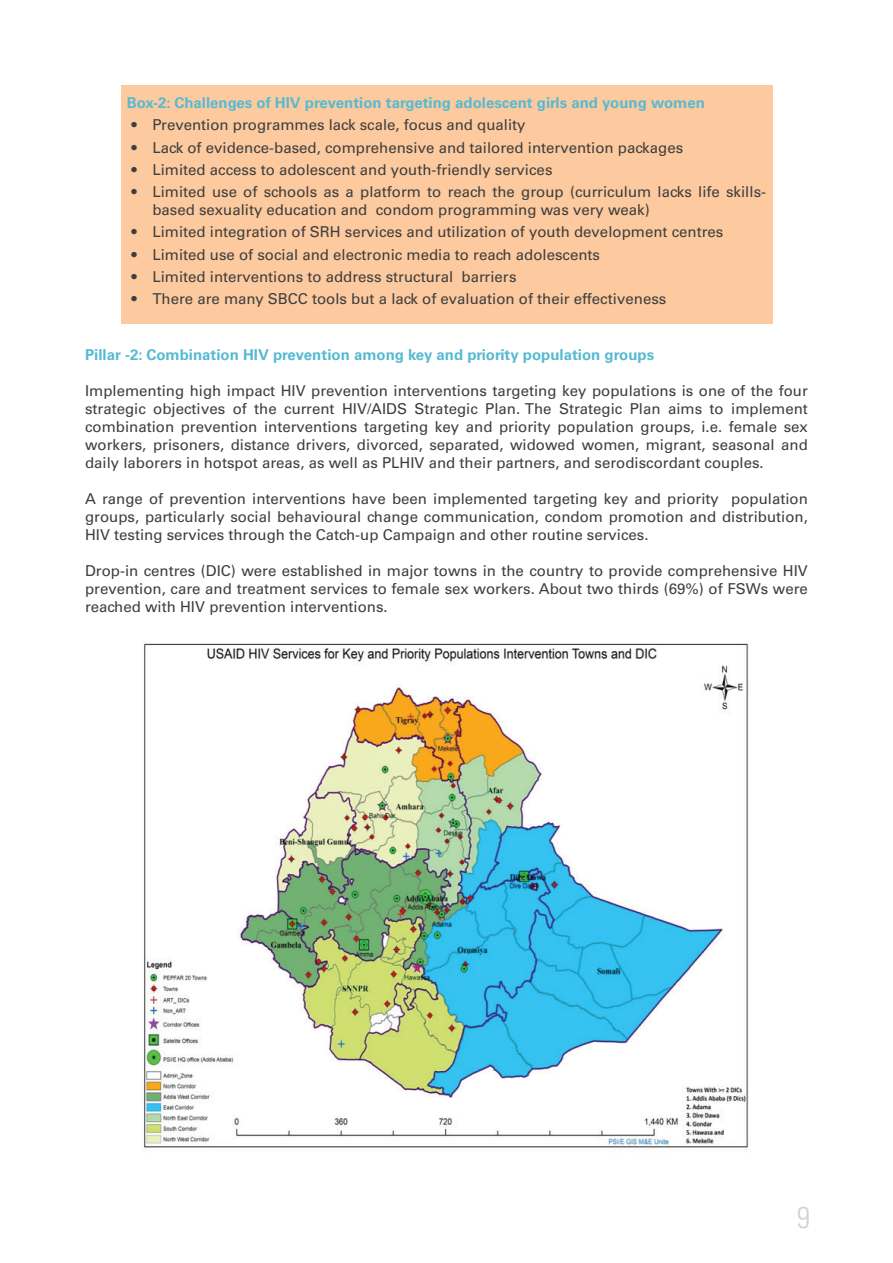
<style>
.page{position:relative;width:893px;height:1263px;background:#fff}
.page>*{position:absolute;margin:0;border:0;box-sizing:border-box;transform-origin:0 0}
.t1{font:300 condensed 30px "Univers";color:#d1d2d4}
.Body{font:15px/18px "Univers";color:#3e3e3f;text-align:justify}
.Title_3{font:700 15px "Univers";color:#57bad2}
</style>
<div class="page">
<div style="left:121px;top:85px;width:651px;height:238px;background:#fcca9e"></div>
<img style="left:143px;top:643px;width:606px;height:505px">
<p class="Title_3" style="left:127px;top:94px;width:580px">Box-2: Challenges of HIV prevention targeting adolescent girls and young women</p>
<p class="Body" style="left:131px;top:116px;width:396px">• Prevention programmes lack scale, focus and quality</p>
<p class="Body" style="left:131px;top:138px;width:553px">• Lack of evidence-based, comprehensive and tailored intervention packages</p>
<p class="Body" style="left:131px;top:161px;width:423px">• Limited access to adolescent and youth-friendly services</p>
<p class="Body" style="left:152px;top:183px;width:615px;text-indent:-21px">• Limited use of schools as a platform to reach the group (curriculum lacks life skills&shy;based sexuality education and condom programming was very weak)</p>
<p class="Body" style="left:131px;top:223px;width:593px">• Limited integration of SRH services and utilization of youth development centres</p>
<p class="Body" style="left:131px;top:245px;width:470px">• Limited use of social and electronic media to reach adolescents</p>
<p class="Body" style="left:131px;top:268px;width:387px">• Limited interventions to address structural barriers</p>
<p class="Body" style="left:131px;top:290px;width:537px">• There are many SBCC tools but a lack of evaluation of their effectiveness</p>
<p class="Title_3" style="left:85px;top:346px;width:571px">Pillar -2: Combination HIV prevention among key and priority population groups</p>
<p class="Body" style="left:85px;top:382px;width:724px">Implementing high impact HIV prevention interventions targeting key populations is one of the four strategic objectives of the current HIV/AIDS Strategic Plan. The Strategic Plan aims to implement combination prevention interventions targeting key and priority population groups, i.e. female sex workers, prisoners, distance drivers, divorced, separated, widowed women, migrant, seasonal and daily laborers in hotspot areas, as well as PLHIV and their partners, and serodiscordant couples.</p>
<p class="Body" style="left:85px;top:490px;width:724px">A range of prevention interventions have been implemented targeting key and priority population groups, particularly social behavioural change communication, condom promotion and distribution, HIV testing services through the Catch-up Campaign and other routine services.</p>
<p class="Body" style="left:85px;top:562px;width:724px">Drop-in centres (DIC) were established in major towns in the country to provide comprehensive HIV prevention, care and treatment services to female sex workers. About two thirds (69%) of FSWs were reached with HIV prevention interventions.</p>
<h1 class="t1" style="left:797px;top:1200px;width:15px">9</h1>
</div>
